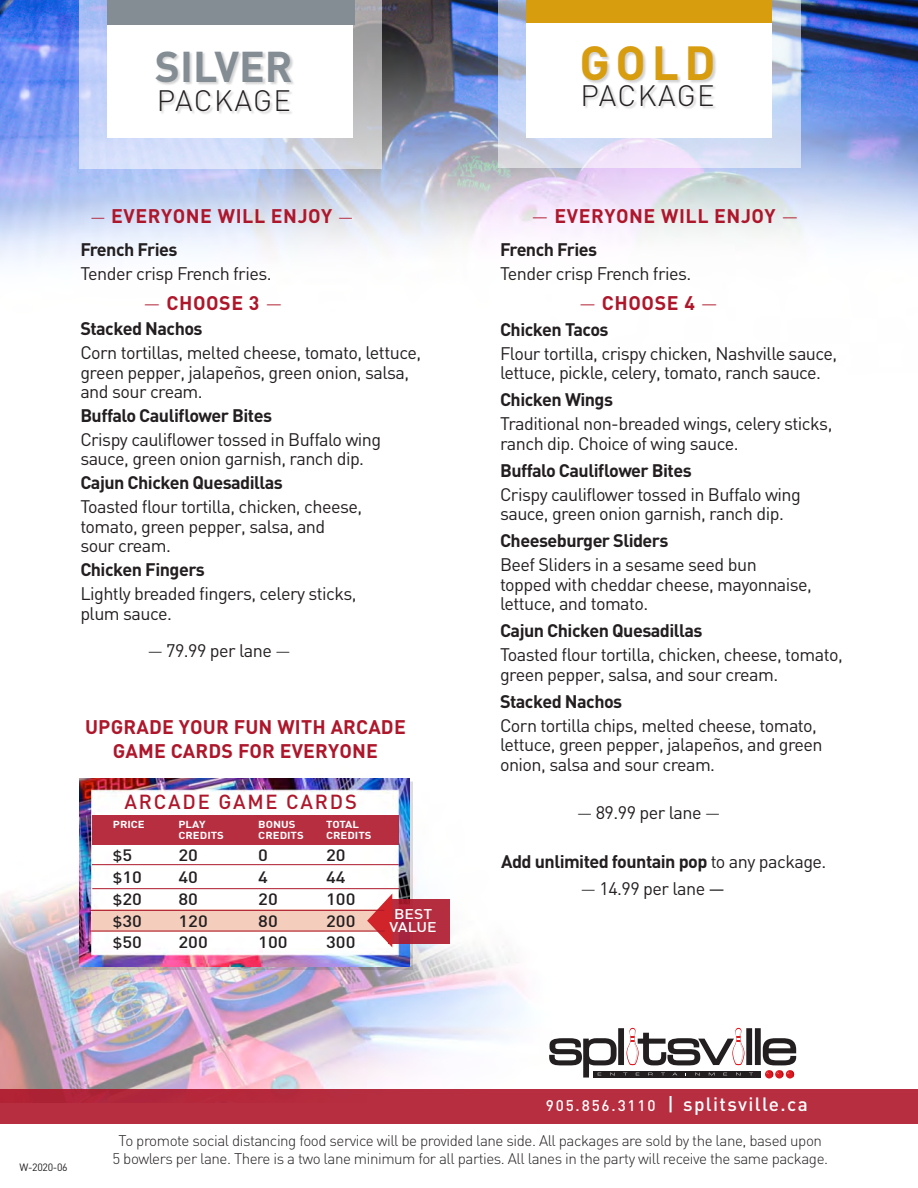
<style>
.page{position:relative;width:918px;height:1188px;background:#fff}
.page>*{position:absolute;margin:0;border:0;box-sizing:border-box;transform-origin:0 0}
.t1{font:700 47.25px "DIN";color:#d89c0f}
.t2{font:700 42.6px "DIN";color:#838d93}
.t3{font:300 29.1px "DIN";letter-spacing:.045em;color:#231f20}
.t4{font:500 20.1px "DIN";letter-spacing:.09em;color:#ae172b}
.t5{font:700 19.5px/24px "DIN";letter-spacing:.02em;color:#ae172b;text-align:center}
.t6{font:500 19.05px "DIN";letter-spacing:.07em;color:#fff}
.t7{font:18px/19.5px "DIN";letter-spacing:-.03em;color:#231f20}
.t8{font:700 18px "DIN";letter-spacing:-.03em;color:#231f20}
.t9{font:500 16.35px "DIN";color:#231f20;scale:1.13 1}
.t10{font:300 15.15px/18px "DIN";letter-spacing:-.03em;color:#231f20;text-align:center}
.t11{font:500 13.95px/13px "DIN";color:#fff;text-align:center;scale:1.13 1}
.t12{font:500 13.95px "DIN";color:#231f20;scale:1.13 1}
.t13{font:10.5px "DIN";letter-spacing:-.03em;color:#231f20}
.t14{font:700 10.05px "DIN";color:#fff;scale:1.13 1}
.s1{font-weight:300;font-size:18px}
.s2{font-weight:300}
.s3{font-size:16.35px}
.s4{font-size:13.95px}
.s5{font-weight:400}
.s6{font-size:15.3px}
</style>
<div class="page">
<img style="left:0;top:0;width:918px;height:1089px">
<svg style="left:79px;top:0;width:302px;height:168px"></svg>
<div style="left:107px;top:0;width:246px;height:138px;background:#fff"></div>
<div style="left:156px;top:51px;width:139px;height:64px;background:#231f20;opacity:.2"></div>
<svg style="left:498px;top:0;width:302px;height:168px"></svg>
<div style="left:526px;top:0;width:246px;height:137px;background:#fff"></div>
<div style="left:582px;top:47px;width:135px;height:63px;background:#231f20;opacity:.2"></div>
<div style="left:83px;top:781px;width:330px;height:189px;background:#231f20;opacity:.15"></div>
<img style="left:80px;top:779px;width:330px;height:187px">
<div style="left:92px;top:910px;width:304px;height:22px;background:#f4cdbd"></div>
<div style="left:92px;top:815px;width:307px;height:30px;background:#b62e40"></div>
<hr style="left:92px;top:864px;width:307px;height:1px;background:#ae172b">
<hr style="left:92px;top:888px;width:307px;height:1px;background:#ae172b">
<svg style="left:392px;top:899px;width:57px;height:45px;fill:#b42d40"></svg>
<svg style="left:367px;top:894px;width:25px;height:53px"></svg>
<hr style="left:90px;top:910px;width:294px;height:1px;background:#ae172b">
<hr style="left:90px;top:931px;width:295px;height:1px;background:#ae172b">
<div style="left:0;top:1089px;width:918px;height:34px;background:#b62e40"></div>
<svg style="left:549px;top:1028px;width:247px;height:50px"></svg>
<div style="left:107px;top:0;width:248px;height:25px;background:#838d93"></div>
<div style="left:526px;top:0;width:246px;height:23px;background:#d89c0f"></div>
<h2 class="t2" style="left:155px;top:38px;width:139px">SILVER</h2>
<h3 class="t3" style="left:157px;top:82px;width:136px">PACKAGE</h3>
<p class="t5" style="left:90px;top:203px;width:265px"><span class="s1">—</span> EVERYONE WILL ENJOY <span class="s1">—</span></p>
<p class="t8" style="left:80px;top:237px;width:99px">French Fries</p>
<p class="t7" style="left:80px;top:263px;width:193px">Tender crisp French fries.</p>
<p class="t5" style="left:144px;top:290px;width:140px"><span class="s2">—</span> CHOOSE 3 <span class="s2">—</span></p>
<p class="t8" style="left:80px;top:317px;width:124px">Stacked Nachos</p>
<p class="t7" style="left:80px;top:342px;width:342px">Corn tortillas, melted cheese, tomato, lettuce, green pepper, jalapeños, green onion, salsa, and sour cream.</p>
<p class="t8" style="left:80px;top:404px;width:193px">Buffalo Cauliflower Bites</p>
<p class="t7" style="left:80px;top:429px;width:302px">Crispy cauliflower tossed in Buffalo wing sauce, green onion garnish, ranch dip.</p>
<p class="t8" style="left:80px;top:471px;width:204px">Cajun Chicken Quesadillas</p>
<p class="t7" style="left:80px;top:497px;width:283px">Toasted flour tortilla, chicken, cheese, tomato, green pepper, salsa, and sour cream.</p>
<p class="t8" style="left:80px;top:558px;width:126px">Chicken Fingers</p>
<p class="t7" style="left:80px;top:584px;width:278px">Lightly breaded fingers, celery sticks, plum sauce.</p>
<p class="t7" style="left:147px;top:641px;width:145px"><span class="s2">—</span> 79.99 per lane <span class="s2">—</span></p>
<p class="t5" style="left:85px;top:714px;width:322px">UPGRADE YOUR FUN WITH ARCADE<br>GAME CARDS FOR EVERYONE</p>
<p class="t4" style="left:125px;top:789px;width:234px">ARCADE GAME CARDS</p>
<p class="t14" style="left:113px;top:818px;width:30px">PRICE</p>
<p class="t14" style="left:178px;top:818px;width:25px">PLAY</p>
<p class="t14" style="left:258px;top:818px;width:34px">BONUS</p>
<p class="t14" style="left:326px;top:818px;width:31px">TOTAL</p>
<p class="t14" style="left:178px;top:829px;width:42px">CREDITS</p>
<p class="t14" style="left:258px;top:829px;width:42px">CREDITS</p>
<p class="t14" style="left:326px;top:829px;width:42px">CREDITS</p>
<p class="t12" style="left:113px;top:847px;width:19px">$<span class="s3">5</span></p>
<p class="t9" style="left:178px;top:845px;width:19px">20</p>
<p class="t9" style="left:258px;top:845px;width:10px">0</p>
<p class="t9" style="left:326px;top:845px;width:19px">20</p>
<p class="t9" style="left:113px;top:866px;width:27px"><span class="s4">$</span>10</p>
<p class="t9" style="left:178px;top:866px;width:19px">40</p>
<p class="t9" style="left:258px;top:866px;width:10px">4</p>
<p class="t9" style="left:326px;top:866px;width:19px">44</p>
<p class="t9" style="left:113px;top:888px;width:27px"><span class="s4">$</span>20</p>
<p class="t9" style="left:178px;top:888px;width:19px">80</p>
<p class="t9" style="left:258px;top:888px;width:19px">20</p>
<p class="t9" style="left:326px;top:888px;width:27px">100</p>
<p class="t9" style="left:113px;top:910px;width:27px"><span class="s4">$</span>30</p>
<p class="t9" style="left:178px;top:910px;width:27px">120</p>
<p class="t9" style="left:258px;top:910px;width:19px">80</p>
<p class="t9" style="left:326px;top:910px;width:27px">200</p>
<p class="t9" style="left:113px;top:932px;width:27px"><span class="s4">$</span>50</p>
<p class="t9" style="left:178px;top:932px;width:27px">200</p>
<p class="t9" style="left:258px;top:932px;width:27px">100</p>
<p class="t9" style="left:326px;top:932px;width:27px">300</p>
<p class="t11" style="left:390px;top:907px;width:43px">BEST<br>VALUE</p>
<h1 class="t1" style="left:579px;top:32px;width:138px">GOLD</h1>
<h3 class="t3" style="left:580px;top:78px;width:136px">PACKAGE</h3>
<p class="t5" style="left:532px;top:203px;width:268px"><span class="s2">—</span> EVERYONE WILL ENJOY <span class="s2">—</span></p>
<p class="t8" style="left:500px;top:238px;width:99px">French Fries</p>
<p class="t7" style="left:500px;top:264px;width:193px">Tender crisp French fries.</p>
<p class="t5" style="left:579px;top:290px;width:140px"><span class="s2">—</span> CHOOSE 4 <span class="s2">—</span></p>
<p class="t8" style="left:500px;top:317px;width:110px">Chicken Tacos</p>
<p class="t7" style="left:500px;top:343px;width:339px">Flour tortilla, crispy chicken, Nashville sauce, lettuce, pickle, celery, tomato, ranch sauce.</p>
<p class="t8" style="left:500px;top:388px;width:115px">Chicken Wings</p>
<p class="t7" style="left:500px;top:414px;width:334px">Traditional non-breaded wings, celery sticks, ranch dip. Choice of wing sauce.</p>
<p class="t8" style="left:500px;top:458px;width:193px">Buffalo Cauliflower Bites</p>
<p class="t7" style="left:500px;top:484px;width:302px">Crispy cauliflower tossed in Buffalo wing sauce, green onion garnish, ranch dip.</p>
<p class="t8" style="left:500px;top:529px;width:170px">Cheeseburger Sliders</p>
<p class="t7" style="left:500px;top:555px;width:313px">Beef Sliders in a sesame seed bun topped with cheddar cheese, mayonnaise, lettuce, and tomato.</p>
<p class="t8" style="left:500px;top:619px;width:204px">Cajun Chicken Quesadillas</p>
<p class="t7" style="left:500px;top:645px;width:344px">Toasted flour tortilla, chicken, cheese, tomato, green pepper, salsa, and sour cream.</p>
<p class="t8" style="left:500px;top:689px;width:124px">Stacked Nachos</p>
<p class="t7" style="left:500px;top:715px;width:324px">Corn tortilla chips, melted cheese, tomato, lettuce, green pepper, jalapeños, and green onion, salsa and sour cream.</p>
<p class="t7" style="left:577px;top:802px;width:145px"><span class="s2">—</span> 89.99 per lane <span class="s2">—</span></p>
<p class="t8" style="left:501px;top:850px;width:327px">Add unlimited fountain pop <span class="s5">to any package.</span></p>
<p class="t7" style="left:580px;top:879px;width:146px"><span class="s2">—</span> 14.99 per lane —</p>
<p class="t13" style="left:19px;top:1161px;width:50px">W-2020-06</p>
<p class="t6" style="left:546px;top:1092px;width:264px"><span class="s6">905.856.3110</span> | splitsville.ca</p>
<p class="t10" style="left:113px;top:1132px;width:717px">To promote social distancing food service will be provided lane side. All packages are sold by the lane, based upon<br>5 bowlers per lane. There is a two lane minimum for all parties. All lanes in the party will receive the same package.</p>
</div>
